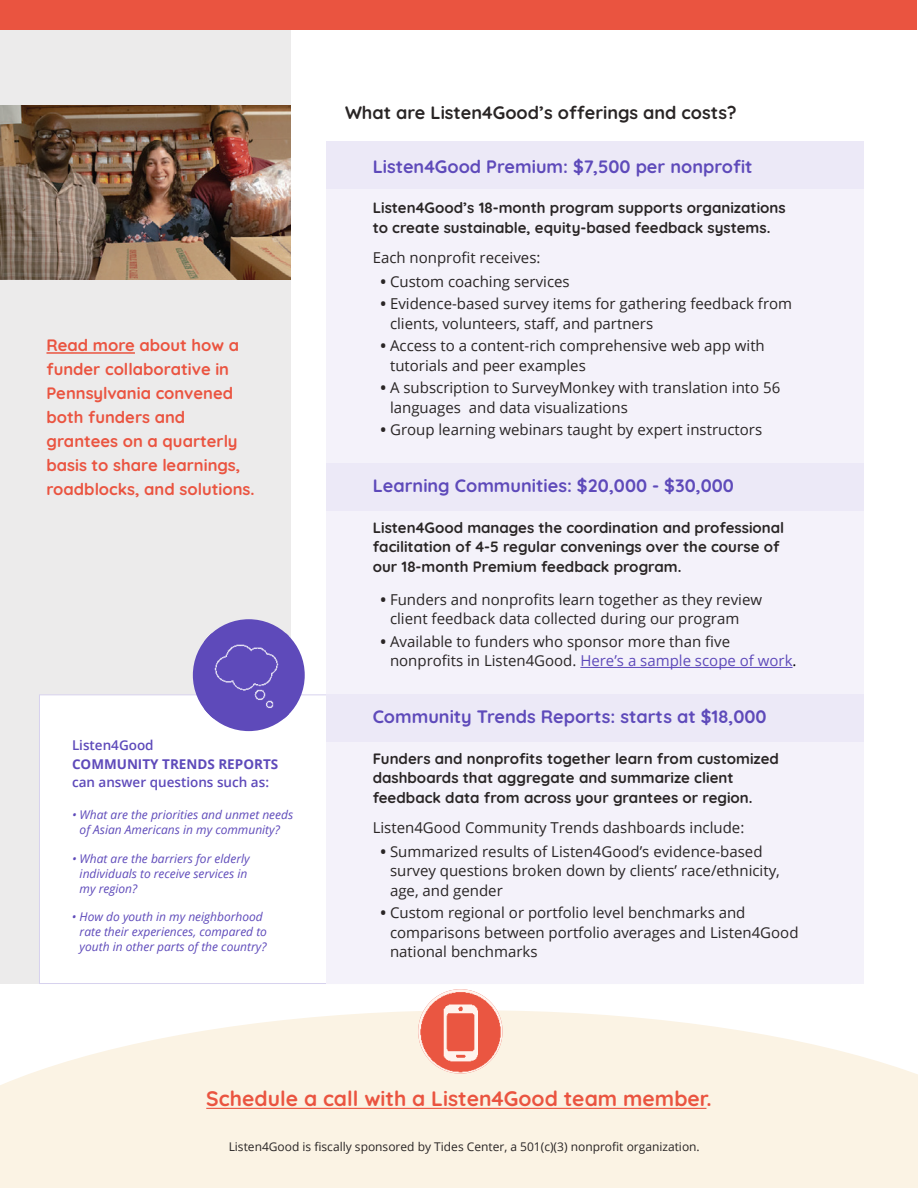
<style>
.page{position:relative;width:918px;height:1188px;background:#fff}
.page>*{position:absolute;margin:0;border:0;box-sizing:border-box;transform-origin:0 0}
.t1{font:300 21px "Quicksand";color:#ea5440}
.t2{font:300 18px "Quicksand";color:#5e4aba}
.t3{font:300 18px "Quicksand";color:#292525}
.t4{font:300 16.5px/24px "Quicksand";color:#ea5440}
.t5{font:15px/19.5px "Open Sans";color:#292525}
.t6{font:300 15px/19.5px "Quicksand";color:#292525}
.t7{font:600 13.5px "Open Sans";color:#5e4aba}
.t8{font:700 13.5px "Open Sans";color:#5e4aba}
.t9{font:italic 12px/15px "Open Sans";color:#5e4aba}
.t10{font:12px "Open Sans";color:#292525}
.s1{font-weight:700}
.s2{color:#5e4aba}
.s3{color:#000}
</style>
<div class="page">
<div style="left:0;top:1px;width:291px;height:982px;background:#ecebeb"></div>
<div style="left:39px;top:694px;width:812px;height:290px;background:#fff;border:1px solid #d7d2ee"></div>
<div style="left:327px;top:141px;width:537px;height:843px;background:#f4f2fa"></div>
<div style="left:327px;top:463px;width:537px;height:47px;background:#ece9f7"></div>
<div style="left:327px;top:694px;width:537px;height:48px;background:#ece9f7"></div>
<div style="left:326px;top:141px;width:537px;height:47px;background:#ece9f7"></div>
<hr style="left:580px;top:667px;width:213px;height:1px;background:#5e4aba">
<div style="left:0;top:0;width:917px;height:29px;background:#ea5440"></div>
<hr style="left:46px;top:352px;width:89px;height:2px;background:#ea5440">
<img style="left:0;top:106px;width:291px;height:173px">
<div style="left:193px;top:619px;width:112px;height:112px;background:#5e4aba;border-radius:50%"></div>
<img style="left:204px;top:634px;width:85px;height:84px">
<svg style="left:0;top:1010px;width:918px;height:178px;background:#fbf4e7"></svg>
<hr style="left:206px;top:1108px;width:501px;height:1px;background:#ea5440">
<img style="left:418px;top:989px;width:85px;height:85px;border-radius:42px">
<p class="t4" style="left:46px;top:332px;width:210px">Read more about how a funder collaborative in<br>Pennsylvania convened both funders and grantees on a quarterly basis to share learnings, roadblocks, and solutions.</p>
<p class="t7" style="left:72px;top:736px;width:83px">Listen4Good</p>
<p class="t8" style="left:72px;top:755px;width:208px">COMMUNITY TRENDS REPORTS</p>
<p class="t7" style="left:72px;top:773px;width:199px">can answer questions such as:</p>
<p class="t9" style="left:72px;top:807px;width:223px;text-align:center">• What are the priorities and unmet needs of Asian Americans in my community?</p>
<p class="t9" style="left:80px;top:851px;width:172px;text-indent:-8px">• What are the barriers for elderly individuals to receive services in my region?</p>
<p class="t9" style="left:80px;top:909px;width:189px;text-indent:-8px">• How do youth in my neighborhood rate their experiences, compared to youth in other parts of the country?</p>
<p class="t3" style="left:345px;top:98px;width:393px">What are Listen4Good’s offerings and costs?</p>
<p class="t2" style="left:373px;top:152px;width:381px">Listen4Good Premium: $7,500 per nonprofit</p>
<p class="t6" style="left:373px;top:197px;width:415px">Listen4Good’s 18-month program supports organizations to create sustainable, equity-based feedback systems.</p>
<p class="t5" style="left:373px;top:247px;width:169px">Each nonprofit receives:</p>
<p class="t5" style="left:381px;top:271px;width:191px"><span class="s1">•</span> Custom coaching services</p>
<p class="t5" style="left:390px;top:294px;width:404px;text-indent:-10px"><span class="s1">•</span> Evidence-based survey items for gathering feedback from clients, volunteers, staff, and partners</p>
<p class="t5" style="left:390px;top:336px;width:376px;text-indent:-10px"><span class="s1">•</span> Access to a content-rich comprehensive web app with tutorials and peer examples</p>
<p class="t5" style="left:390px;top:378px;width:392px;text-indent:-10px"><span class="s1">•</span> A subscription to SurveyMonkey with translation into 56 languages and data visualizations</p>
<p class="t5" style="left:381px;top:420px;width:383px"><span class="s1">•</span> Group learning webinars taught by expert instructors</p>
<p class="t2" style="left:373px;top:472px;width:363px">Learning Communities: $20,000 - $30,000</p>
<p class="t6" style="left:373px;top:516px;width:413px">Listen4Good manages the coordination and professional facilitation of 4-5 regular convenings over the course of our 18-month Premium feedback program.</p>
<p class="t5" style="left:390px;top:589px;width:374px;text-indent:-10px"><span class="s1">•</span> Funders and nonprofits learn together as they review client feedback data collected during our program</p>
<p class="t5" style="left:390px;top:631px;width:408px;text-indent:-10px"><span class="s1">•</span> Available to funders who sponsor more than five nonprofits in Listen4Good. <span class="s2">Here’s a sample scope of work</span><span class="s3">.</span></p>
<p class="t2" style="left:373px;top:703px;width:395px">Community Trends Reports: starts at $18,000</p>
<p class="t6" style="left:373px;top:747px;width:408px">Funders and nonprofits together learn from customized dashboards that aggregate and summarize client feedback data from across your grantees or region.</p>
<p class="t5" style="left:373px;top:817px;width:373px">Listen4Good Community Trends dashboards include:</p>
<p class="t5" style="left:390px;top:841px;width:391px;text-indent:-10px"><span class="s1">•</span> Summarized results of Listen4Good’s evidence-based survey questions broken down by clients’ race/ethnicity, age, and gender</p>
<p class="t5" style="left:390px;top:903px;width:410px;text-indent:-10px"><span class="s1">•</span> Custom regional or portfolio level benchmarks and comparisons between portfolio averages and Listen4Good national benchmarks</p>
<h1 class="t1" style="left:206px;top:1083px;width:507px">Schedule a call with a Listen4Good team member.</h1>
<p class="t10" style="left:229px;top:1139px;width:473px">Listen4Good is fiscally sponsored by Tides Center, a 501(c)(3) nonprofit organization.</p>
</div>
